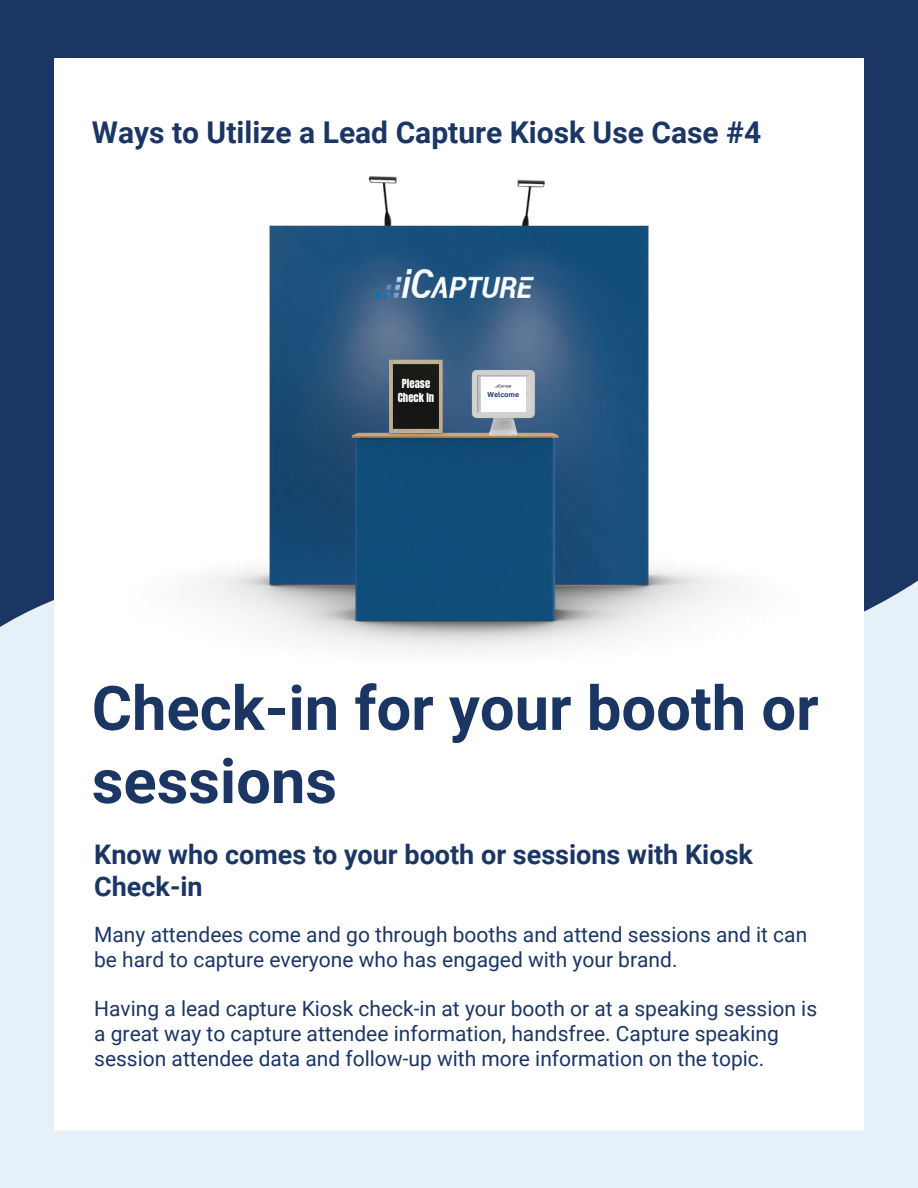
<style>
.page{position:relative;width:918px;height:1188px;background:#e5f0f8}
.page>*{position:absolute;margin:0;border:0;box-sizing:border-box;transform-origin:0 0}
.t1{font:700 61.5px/73.2px "Roboto";color:#1c3664}
.t2{font:700 30px "Roboto";color:#1c3664}
.t3{font:700 27px/31.5px "Roboto";color:#1c3664}
.t4{font:21px/24.8px "Roboto";color:#1c3664}
.t5{font:10.65px "Anton";color:#fff}
.t6{font:700 7.05px "Canva Sans";color:#1c3664}
</style>
<div class="page">
<div style="left:0;top:0;width:918px;height:627px;background:#1c3664"></div>
<div style="left:54px;top:58px;width:810px;height:1072px;background:#fff"></div>
<img style="left:100px;top:28px;width:718px;height:623px">
<img style="left:365px;top:345px;width:102px;height:103px">
<img style="left:432px;top:360px;width:145px;height:82px">
<div style="left:481px;top:377px;width:44px;height:34px;background:#fff"></div>
<img style="left:494px;top:384px;width:18px;height:4px">
<img style="left:375px;top:270px;width:158px;height:27px">
<p class="t2" style="left:92px;top:115px;width:671px">Ways to Utilize a Lead Capture Kiosk Use Case #4</p>
<p class="t5" style="left:402px;top:376px;width:30px">Please</p>
<p class="t5" style="left:398px;top:390px;width:38px">Check In</p>
<p class="t6" style="left:488px;top:390px;width:33px">Welcome</p>
<p class="t1" style="left:92px;top:672px;width:728px">Check-in for your booth or sessions</p>
<p class="t3" style="left:94px;top:840px;width:660px">Know who comes to your booth or sessions with Kiosk<br>Check-in</p>
<p class="t4" style="left:94px;top:922px;width:715px">Many attendees come and go through booths and attend sessions and it can be hard to capture everyone who has engaged with your brand.</p>
<p class="t4" style="left:94px;top:997px;width:724px">Having a lead capture Kiosk check-in at your booth or at a speaking session is a great way to capture attendee information, handsfree. Capture speaking session attendee data and follow-up with more information on the topic.</p>
</div>
